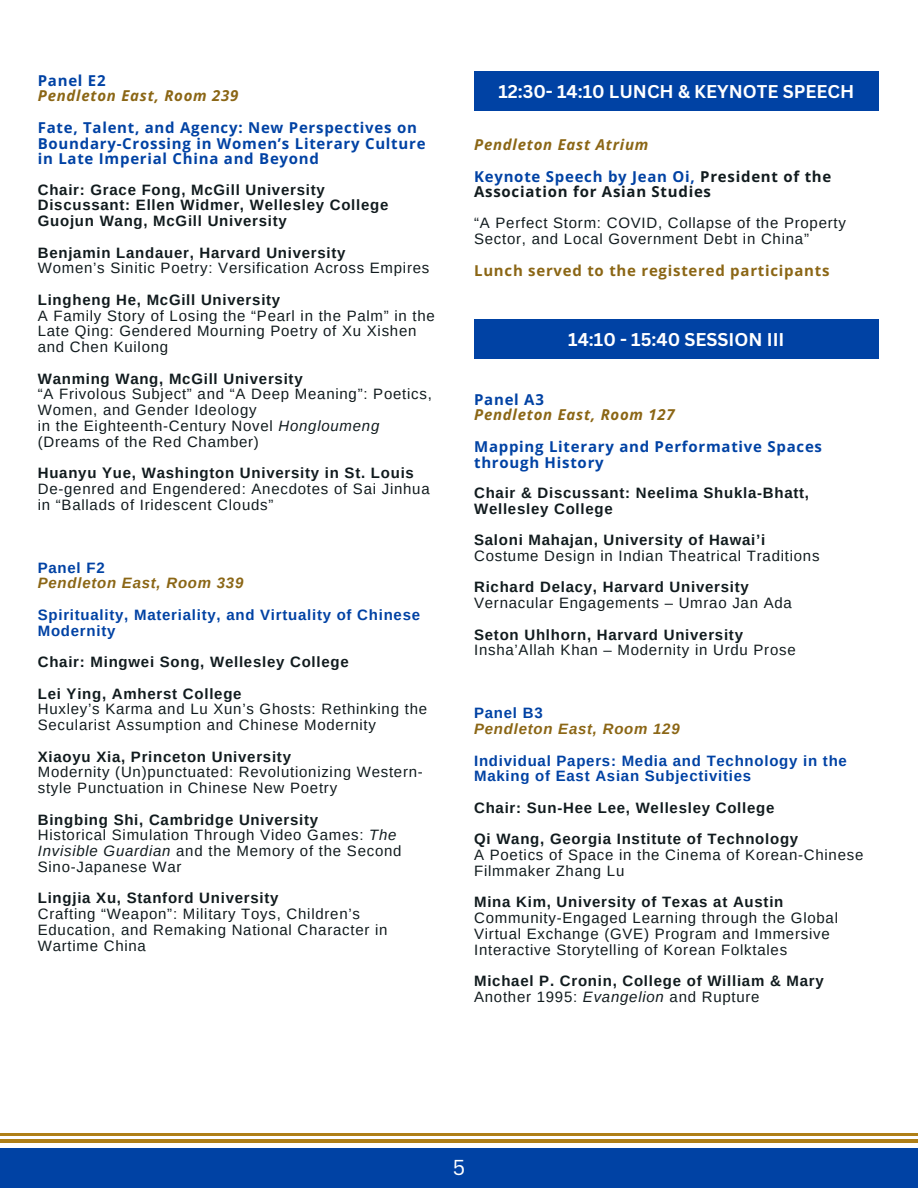
<style>
.page{position:relative;width:918px;height:1188px;background:#fff}
.page>*{position:absolute;margin:0;border:0;box-sizing:border-box;transform-origin:0 0}
.t1{font:21px "Canva Sans";color:#fff}
.t2{font:700 18px "Canva Sans";color:#fff}
.t3{font:15px/15.8px "Arimo";letter-spacing:.05em;color:#111b1e}
.t4{font:700 15px/15.8px "Arimo";letter-spacing:.05em;color:#111b1e}
.t5{font:700 15px/15.8px "Open Sans";letter-spacing:.05em;color:#0042a4}
.t6{font:700 15px/15.8px "Arimo";letter-spacing:.05em;color:#0042a4}
.t7{font:700 15px/15.8px "Open Sans";letter-spacing:.05em;color:#111b1e}
.t8{font:italic 700 15px "Open Sans";letter-spacing:.05em;color:#8b6615}
.t9{font:italic 700 15px "Arimo";letter-spacing:.05em;color:#8b6615}
.t10{font:700 15px "Open Sans";letter-spacing:.05em;color:#8b6615}
.s1{font-style:italic}
.s2{color:#0042a4}
</style>
<div class="page">
<div style="left:0;top:1148px;width:918px;height:40px;background:#0042a4"></div>
<hr style="left:0;top:1133px;width:918px;height:2px;background:#af7f17">
<hr style="left:0;top:1139px;width:918px;height:3px;background:#af7f17">
<div style="left:474px;top:71px;width:405px;height:40px;background:#0042a4"></div>
<div style="left:474px;top:319px;width:405px;height:40px;background:#0042a4"></div>
<p class="t5" style="left:38px;top:72px;width:69px">Panel E2</p>
<p class="t8" style="left:38px;top:85px;width:202px">Pendleton East, Room 239</p>
<p class="t5" style="left:38px;top:119px;width:389px">Fate, Talent, and Agency: New Perspectives on<br>Boundary-Crossing in Women’s Literary Culture in Late Imperial China and Beyond</p>
<p class="t4" style="left:38px;top:182px;width:289px">Chair: Grace Fong, McGill University</p>
<p class="t4" style="left:38px;top:197px;width:352px">Discussant: Ellen Widmer, Wellesley College<br>Guojun Wang, McGill University</p>
<p class="t4" style="left:38px;top:245px;width:309px">Benjamin Landauer, Harvard University</p>
<p class="t3" style="left:38px;top:260px;width:393px">Women’s Sinitic Poetry: Versification Across Empires</p>
<p class="t4" style="left:38px;top:292px;width:244px">Lingheng He, McGill University</p>
<p class="t3" style="left:38px;top:308px;width:399px">A Family Story of Losing the “Pearl in the Palm” in the<br>Late Qing: Gendered Mourning Poetry of Xu Xishen and Chen Kuilong</p>
<p class="t4" style="left:38px;top:371px;width:266px">Wanming Wang, McGill University</p>
<p class="t3" style="left:38px;top:386px;width:396px">“A Frivolous Subject” and “A Deep Meaning”: Poetics,<br>Women, and Gender Ideology</p>
<p class="t3" style="left:38px;top:418px;width:343px">in the Eighteenth-Century Novel <span class="s1">Hongloumeng </span>(Dreams of the Red Chamber)</p>
<p class="t4" style="left:38px;top:465px;width:378px">Huanyu Yue, Washington University in St. Louis</p>
<p class="t3" style="left:38px;top:481px;width:393px">De-genred and Engendered: Anecdotes of Sai Jinhua in “Ballads of Iridescent Clouds”</p>
<p class="t6" style="left:38px;top:560px;width:68px">Panel F2</p>
<p class="t9" style="left:38px;top:575px;width:207px">Pendleton East, Room 339</p>
<p class="t6" style="left:38px;top:607px;width:384px">Spirituality, Materiality, and Virtuality of Chinese<br>Modernity</p>
<p class="t4" style="left:38px;top:654px;width:313px">Chair: Mingwei Song, Wellesley College</p>
<p class="t4" style="left:38px;top:686px;width:205px">Lei Ying, Amherst College</p>
<p class="t3" style="left:38px;top:701px;width:391px">Huxley’s Karma and Lu Xun’s Ghosts: Rethinking the<br>Secularist Assumption and Chinese Modernity</p>
<p class="t4" style="left:38px;top:749px;width:255px">Xiaoyu Xia, Princeton University</p>
<p class="t3" style="left:38px;top:764px;width:387px">Modernity (Un)punctuated: Revolutionizing Western&shy;style Punctuation in Chinese New Poetry</p>
<p class="t4" style="left:38px;top:812px;width:282px">Bingbing Shi, Cambridge University</p>
<p class="t3" style="left:38px;top:827px;width:365px">Historical Simulation Through Video Games: <span class="s1">The<br>Invisible Guardian</span> and the Memory of the Second<br>Sino-Japanese War</p>
<p class="t4" style="left:38px;top:890px;width:242px">Lingjia Xu, Stanford University</p>
<p class="t3" style="left:38px;top:906px;width:351px">Crafting “Weapon”: Military Toys, Children’s<br>Education, and Remaking National Character in<br>Wartime China</p>
<p class="t2" style="left:498px;top:79px;width:357px">12:30- 14:10 LUNCH &amp; KEYNOTE SPEECH</p>
<p class="t8" style="left:474px;top:134px;width:176px">Pendleton East Atrium</p>
<p class="t7" style="left:474px;top:168px;width:359px"><span class="s2">Keynote Speech by Jean Oi,</span> President of the<br>Association for Asian Studies</p>
<p class="t3" style="left:474px;top:215px;width:373px">“A Perfect Storm: COVID, Collapse of the Property<br>Sector, and Local Government Debt in China”</p>
<p class="t10" style="left:474px;top:260px;width:357px">Lunch served to the registered participants</p>
<p class="t2" style="left:568px;top:327px;width:218px">14:10 - 15:40 SESSION III</p>
<p class="t5" style="left:474px;top:391px;width:71px">Panel A3</p>
<p class="t8" style="left:474px;top:404px;width:202px">Pendleton East, Room 127</p>
<p class="t5" style="left:474px;top:438px;width:349px">Mapping Literary and Performative Spaces through History</p>
<p class="t4" style="left:474px;top:485px;width:336px">Chair &amp; Discussant: Neelima Shukla-Bhatt,<br>Wellesley College</p>
<p class="t4" style="left:474px;top:532px;width:293px">Saloni Mahajan, University of Hawai’i</p>
<p class="t3" style="left:474px;top:548px;width:347px">Costume Design in Indian Theatrical Traditions</p>
<p class="t4" style="left:474px;top:579px;width:276px">Richard Delacy, Harvard University</p>
<p class="t3" style="left:474px;top:595px;width:319px">Vernacular Engagements – Umrao Jan Ada</p>
<p class="t4" style="left:474px;top:627px;width:270px">Seton Uhlhorn, Harvard University</p>
<p class="t3" style="left:474px;top:642px;width:323px">Insha’Allah Khan – Modernity in Urdu Prose</p>
<p class="t6" style="left:474px;top:705px;width:70px">Panel B3</p>
<p class="t9" style="left:474px;top:721px;width:207px">Pendleton East, Room 129</p>
<p class="t6" style="left:474px;top:753px;width:374px">Individual Papers: Media and Technology in the<br>Making of East Asian Subjectivities</p>
<p class="t4" style="left:474px;top:800px;width:302px">Chair: Sun-Hee Lee, Wellesley College</p>
<p class="t4" style="left:474px;top:831px;width:326px">Qi Wang, Georgia Institute of Technology</p>
<p class="t3" style="left:474px;top:847px;width:391px">A Poetics of Space in the Cinema of Korean-Chinese<br>Filmmaker Zhang Lu</p>
<p class="t4" style="left:474px;top:894px;width:311px">Mina Kim, University of Texas at Austin</p>
<p class="t3" style="left:474px;top:910px;width:365px">Community-Engaged Learning through the Global<br>Virtual Exchange (GVE) Program and Immersive<br>Interactive Storytelling of Korean Folktales</p>
<p class="t4" style="left:474px;top:973px;width:351px">Michael P. Cronin, College of William &amp; Mary</p>
<p class="t3" style="left:474px;top:989px;width:287px">Another 1995: <span class="s1">Evangelion</span> and Rupture</p>
<p class="t1" style="left:453px;top:1152px;width:14px">5</p>
</div>
